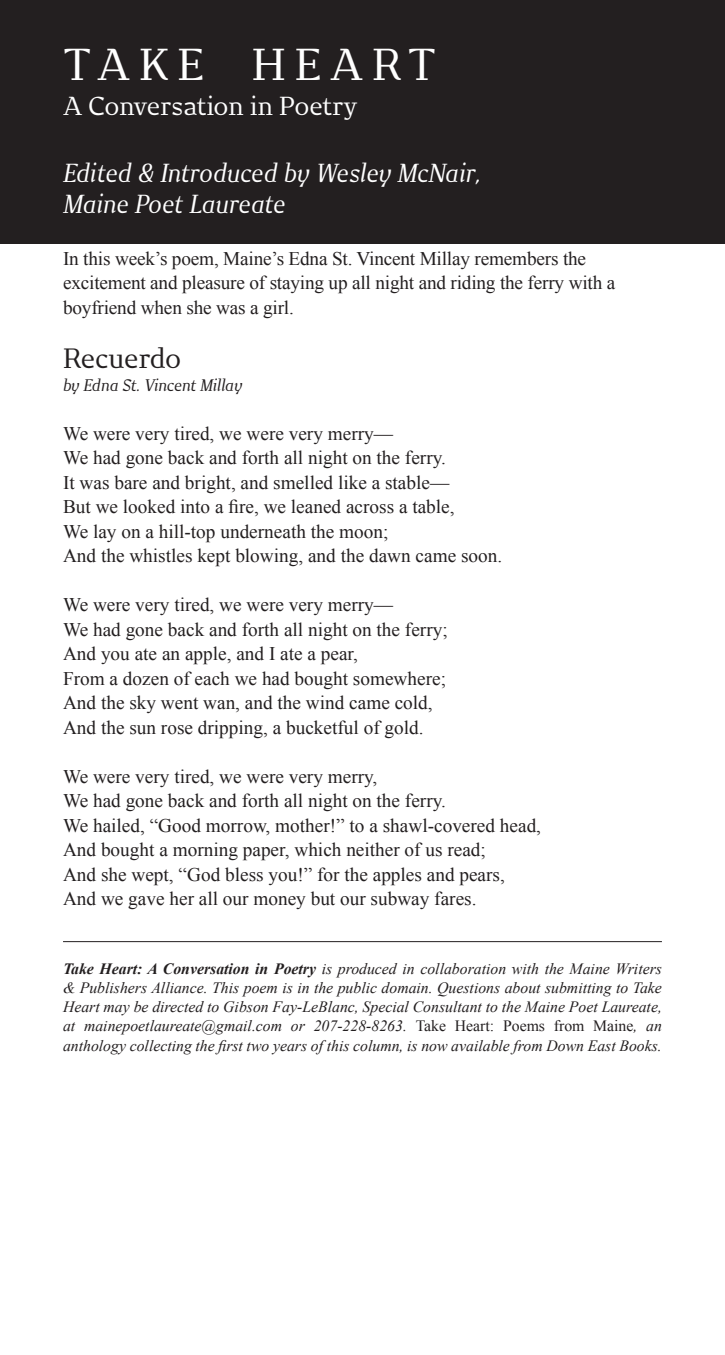
<style>
.page{position:relative;width:725px;height:1355px;background:#fff}
.page>*{position:absolute;margin:0;border:0;box-sizing:border-box;transform-origin:0 0}
.t1{font:42px "New June Serif";letter-spacing:.21em;color:#fff}
.t2{font:26.25px "New June Serif";color:#231f20}
.t3{font:italic 24.5px/31.5px "New June Serif";letter-spacing:-.02em;color:#fff}
.t4{font:24.5px "New June Serif";color:#fff}
.t5{font:19.25px/24.5px "Times New Roman";color:#231f20}
.t6{font:italic 15.75px/19.2px "Times New Roman";color:#231f20;text-align:justify}
.t7{font:italic 15.75px "New June Serif";color:#231f20}
.s1{font-weight:700}
.s2{font-style:normal}
</style>
<div class="page">
<div style="left:0;top:0;width:724px;height:243px;background:#231f20"></div>
<hr style="left:63px;top:941px;width:599px;height:1px;background:#231f20">
<h1 class="t1" style="left:63px;top:39px;width:374px">TAKE HEART</h1>
<p class="t4" style="left:63px;top:91px;width:296px">A Conversation in Poetry</p>
<p class="t3" style="left:63px;top:156px;width:419px">Edited &amp; Introduced by Wesley McNair,<br>Maine Poet Laureate</p>
<p class="t5" style="left:63px;top:245px;width:553px">In this week’s poem, Maine’s Edna St. Vincent Millay remembers the excitement and pleasure of staying up all night and riding the ferry with a boyfriend when she was a girl.</p>
<h2 class="t2" style="left:63px;top:342px;width:120px">Recuerdo</h2>
<p class="t7" style="left:63px;top:375px;width:181px">by Edna St. Vincent Millay</p>
<p class="t5" style="left:63px;top:420px;width:440px">We were very tired, we were very merry—<br>We had gone back and forth all night on the ferry.<br>It was bare and bright, and smelled like a stable—<br>But we looked into a fire, we leaned across a table,<br>We lay on a hill-top underneath the moon;<br>And the whistles kept blowing, and the dawn came soon.</p>
<p class="t5" style="left:63px;top:592px;width:386px">We were very tired, we were very merry—<br>We had gone back and forth all night on the ferry; And you ate an apple, and I ate a pear,<br>From a dozen of each we had bought somewhere; And the sky went wan, and the wind came cold, And the sun rose dripping, a bucketful of gold.</p>
<p class="t5" style="left:63px;top:764px;width:479px">We were very tired, we were very merry,<br>We had gone back and forth all night on the ferry.<br>We hailed, “Good morrow, mother!” to a shawl-covered head, And bought a morning paper, which neither of us read;<br>And she wept, “God bless you!” for the apples and pears, And we gave her all our money but our subway fares.</p>
<p class="t6" style="left:63px;top:958px;width:600px"><span class="s1">Take Heart: A Conversation in Poetry</span> is produced in collaboration with the Maine Writers &amp; Publishers Alliance. This poem is in the public domain. Questions about submitting to Take Heart may be directed to Gibson Fay-LeBlanc, Special Consultant to the Maine Poet Laureate, at mainepoetlaureate@gmail.com or 207-228-8263. <span class="s2">Take Heart: Poems from Maine</span>, an anthology collecting the first two years of this column, is now available from Down East Books.</p>
</div>
